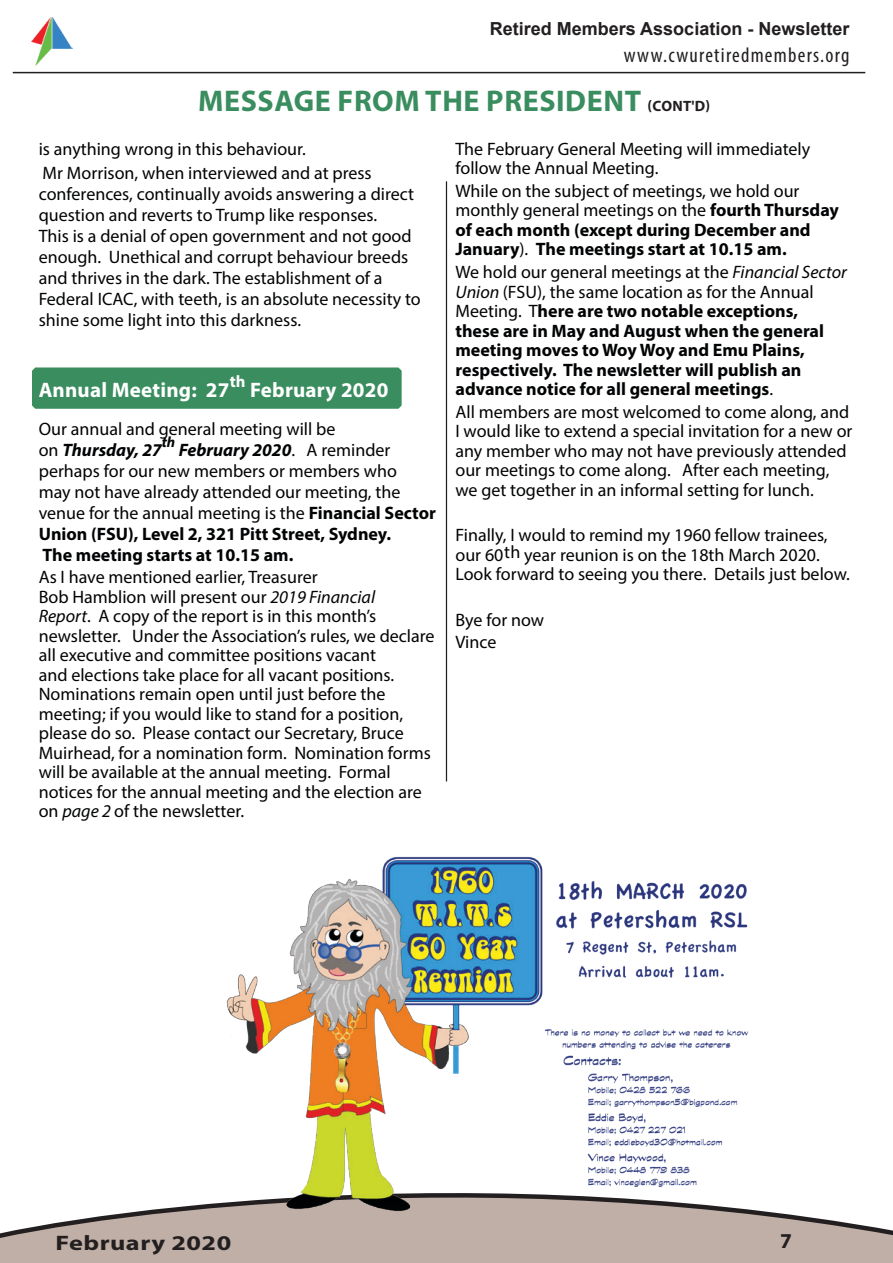
<style>
.page{position:relative;width:893px;height:1263px;background:#fff}
.page>*{position:absolute;margin:0;border:0;box-sizing:border-box;transform-origin:0 0}
.Major_Header_Size{font:700 30px "Myriad Pro";letter-spacing:.02em;color:#3a8d5f}
.t1{font:700 21.3px "Myriad Pro";color:#231f20}
.Article_Item_Header{font:700 21px "Myriad Pro";letter-spacing:.01em;color:#fff}
.t2{font:condensed 21px "Myriad Pro";letter-spacing:.06em;color:#231f20}
.t3{font:700 21px "Myriad Pro";letter-spacing:.02em;color:#231f20;scale:1.25 1}
.Article_Paragraph{font:18px/19.5px "Myriad Pro";color:#020304}
.Article_Paragraph-2{font:700 18px/19.5px "Myriad Pro";color:#020304}
.t4{font:700 18px "Arial";color:#231f20}
.Article_Item_Header-2{font:700 16.65px "Myriad Pro";color:#fff}
.Article_Paragraph-3{font:italic 700 14.85px "Myriad Pro";color:#020304}
.s1{font-size:15px;color:#231f20}
.s2{font-weight:700;font-style:italic}
.s3{font-weight:700}
.s4{font-style:italic}
.s5{font-weight:400}
.s6{font-weight:400;font-style:italic}
</style>
<div class="page">
<hr style="left:13px;top:72px;width:852px;height:1px;background:#231f20">
<img style="left:32px;top:17px;width:40px;height:49px">
<svg style="left:0;top:1203px;width:893px;height:60px;background:#c2b4ac"></svg>
<div style="left:32px;top:367px;width:370px;height:42px;background:#3a8d5f"></div>
<hr style="left:446px;top:181px;width:1px;height:600px;background:#231f20">
<img style="left:209px;top:856px;width:560px;height:377px">
<p class="t4" style="left:490px;top:17px;width:361px">Retired Members Association - Newsletter</p>
<p class="t2" style="left:624px;top:42px;width:227px">www.cwuretiredmembers.org</p>
<p class="Major_Header_Size" style="left:198px;top:82px;width:514px">MESSAGE FROM THE PRESIDENT <span class="s1">(CONT'D)</span></p>
<p class="Article_Paragraph" style="left:39px;top:138px;width:269px">is anything wrong in this behaviour.</p>
<p class="Article_Paragraph" style="left:39px;top:162px;width:384px;line-height:21px">Mr Morrison, when interviewed and at press conferences, continually avoids answering a direct question and reverts to Trump like responses.<br>This is a denial of open government and not good enough. Unethical and corrupt behaviour breeds and thrives in the dark. The establishment of a Federal ICAC, with teeth, is an absolute necessity to shine some light into this darkness.</p>
<p class="Article_Item_Header-2" style="left:230px;top:371px;width:17px">th</p>
<p class="Article_Item_Header" style="left:39px;top:376px;width:192px">Annual Meeting: 27</p>
<p class="Article_Item_Header" style="left:250px;top:376px;width:140px">February 2020</p>
<p class="Article_Paragraph" style="left:39px;top:418px;width:298px;line-height:21px">Our annual and general meeting will be on <span class="s2">Thursday, 27</span></p>
<p class="Article_Paragraph-3" style="left:162px;top:432px;width:15px">th</p>
<p class="Article_Paragraph" style="left:39px;top:439px;width:399px;line-height:21px;text-indent:140px"><span class="s2">February 2020</span>. A reminder perhaps for our new members or members who<br>may not have already attended our meeting, the venue for the annual meeting is the <span class="s3">Financial Sector Union (FSU), Level 2, 321 Pitt Street, Sydney.<br>The meeting starts at 10.15 am.</span></p>
<p class="Article_Paragraph" style="left:39px;top:567px;width:397px">As I have mentioned earlier, Treasurer<br>Bob Hamblion will present our <span class="s4">2019 Financial<br>Report</span>. A copy of the report is in this month’s newsletter. Under the Association’s rules, we declare all executive and committee positions vacant<br>and elections take place for all vacant positions.<br>Nominations remain open until just before the meeting; if you would like to stand for a position, please do so. Please contact our Secretary, Bruce Muirhead, for a nomination form. Nomination forms will be available at the annual meeting. Formal notices for the annual meeting and the election are on <span class="s4">page 2</span> of the newsletter.</p>
<p class="Article_Paragraph" style="left:455px;top:138px;width:356px">The February General Meeting will immediately follow the Annual Meeting.</p>
<p class="Article_Paragraph-2" style="left:455px;top:180px;width:385px"><span class="s5">While on the subject of meetings, we hold our monthly general meetings on the</span> fourth Thursday of each month (except during December and January<span class="s5">).</span> The meetings start at 10.15 am.</p>
<p class="Article_Paragraph-2" style="left:455px;top:262px;width:393px"><span class="s5">We hold our general meetings at the</span> <span class="s6">Financial Sector Union</span> <span class="s5">(FSU), the same location as for the Annual Meeting. T</span>here are two notable exceptions,<br>these are in May and August when the general meeting moves to Woy Woy and Emu Plains, respectively. The newsletter will publish an advance notice for all general meetings<span class="s5">.</span></p>
<p class="Article_Paragraph" style="left:455px;top:402px;width:398px">All members are most welcomed to come along, and I would like to extend a special invitation for a new or any member who may not have previously attended our meetings to come along. After each meeting, we get together in an informal setting for lunch.</p>
<p class="Article_Paragraph" style="left:455px;top:525px;width:396px">Finally, I would to remind my 1960 fellow trainees, our 60th year reunion is on the 18th March 2020.<br>Look forward to seeing you there. Details just below.</p>
<p class="Article_Paragraph" style="left:455px;top:610px;width:90px">Bye for now</p>
<p class="Article_Paragraph" style="left:455px;top:632px;width:42px">Vince</p>
<p class="t3" style="left:55px;top:1229px;width:142px">February 2020</p>
<p class="t1" style="left:781px;top:1227px;width:11px">7</p>
</div>
